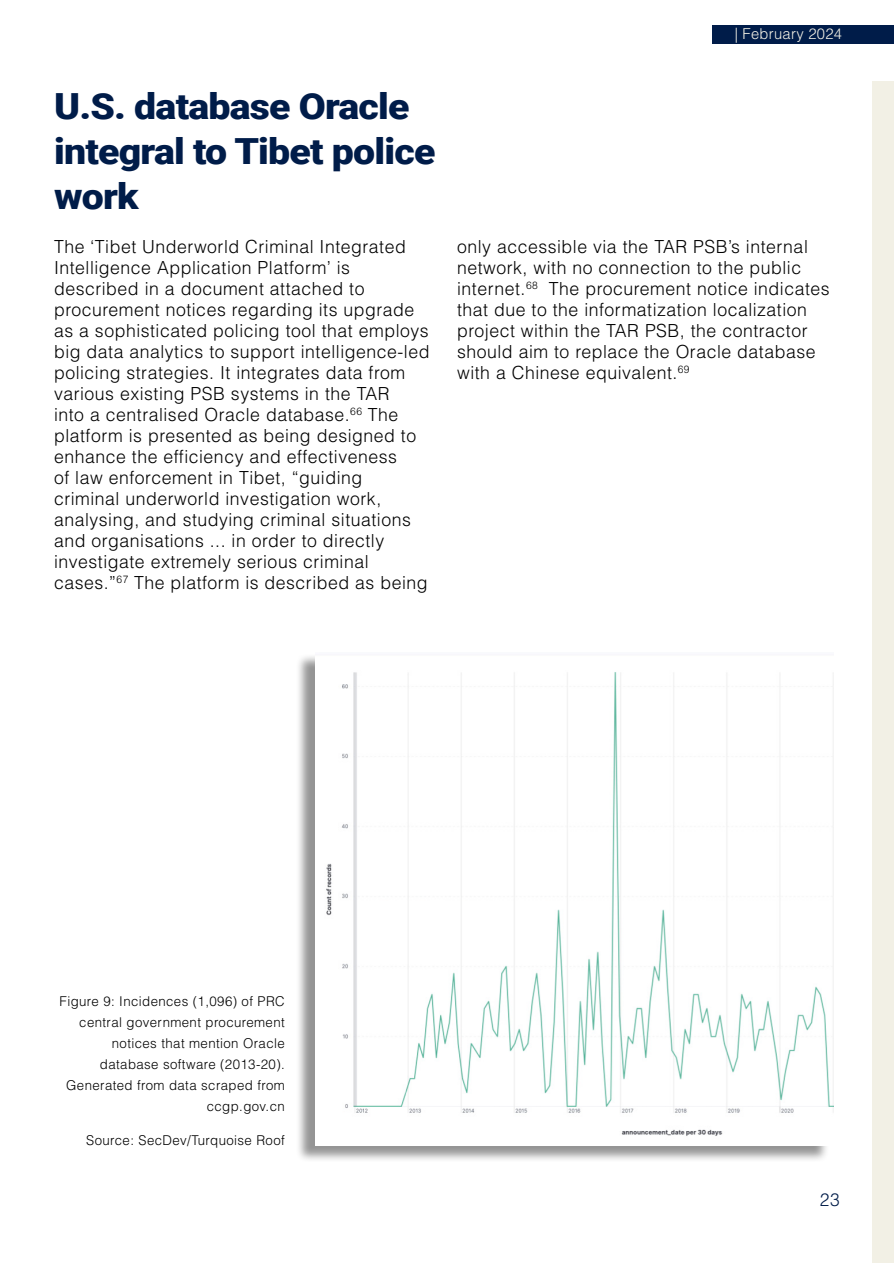
<style>
.page{position:relative;width:894px;height:1263px;background:#fff}
.page>*{position:absolute;margin:0;border:0;box-sizing:border-box;transform-origin:0 0}
.t1{font:900 36px/45px "Roboto";letter-spacing:-.02em;color:#001c49;scale:1.09 1}
.t2{font:300 18px/21px "Helvetica LT Std";letter-spacing:.03em;color:#000}
.t3{font:300 18px "Helvetica LT Std";color:#001c49;scale:.96 1}
.t4{font:300 15px "Helvetica LT Std";letter-spacing:.02em;color:#f2f0e5}
.t5{font:300 13.5px/21px "Helvetica LT Std";letter-spacing:.03em;color:#000;text-align:right}
</style>
<div class="page">
<div style="left:712px;top:25px;width:181px;height:19px;background:#001c49"></div>
<div style="left:872px;top:81px;width:21px;height:1182px;background:#f2f0e5"></div>
<div style="left:295px;top:653px;width:534px;height:509px;background:#000;opacity:.42"></div>
<img style="left:316px;top:653px;width:517px;height:492px">
<p class="t4" style="left:734px;top:24px;width:109px">| February 2024</p>
<h1 class="t1" style="left:54px;top:82px;width:351px">U.S. database Oracle integral to Tibet police work</h1>
<p class="t2" style="left:54px;top:236px;width:377px">The ‘Tibet Underworld Criminal Integrated Intelligence Application Platform’ is described in a document attached to procurement notices regarding its upgrade as a sophisticated policing tool that employs big data analytics to support intelligence-led policing strategies. It integrates data from various existing PSB systems in the TAR<br>into a centralised Oracle database. <sup>66</sup> The platform is presented as being designed to enhance the efficiency and effectiveness<br>of law enforcement in Tibet, “guiding criminal underworld investigation work, analysing, and studying criminal situations and organisations ... in order to directly investigate extremely serious criminal<br>cases. ”<sup>67</sup> The platform is described as being</p>
<p class="t2" style="left:457px;top:236px;width:374px">only accessible via the TAR PSB’s internal network, with no connection to the public internet. <sup>68</sup> The procurement notice indicates that due to the informatization localization project within the TAR PSB, the contractor should aim to replace the Oracle database with a Chinese equivalent. <sup>69</sup></p>
<p class="t5" style="left:60px;top:990px;width:227px">Figure 9: Incidences (1,096) of PRC central government procurement notices that mention Oracle database software (2013-20).<br>Generated from data scraped from ccgp. gov. cn</p>
<p class="t5" style="left:86px;top:1130px;width:200px">Source: SecDev/Turquoise Roof</p>
<p class="t3" style="left:819px;top:1188px;width:22px">23</p>
</div>
